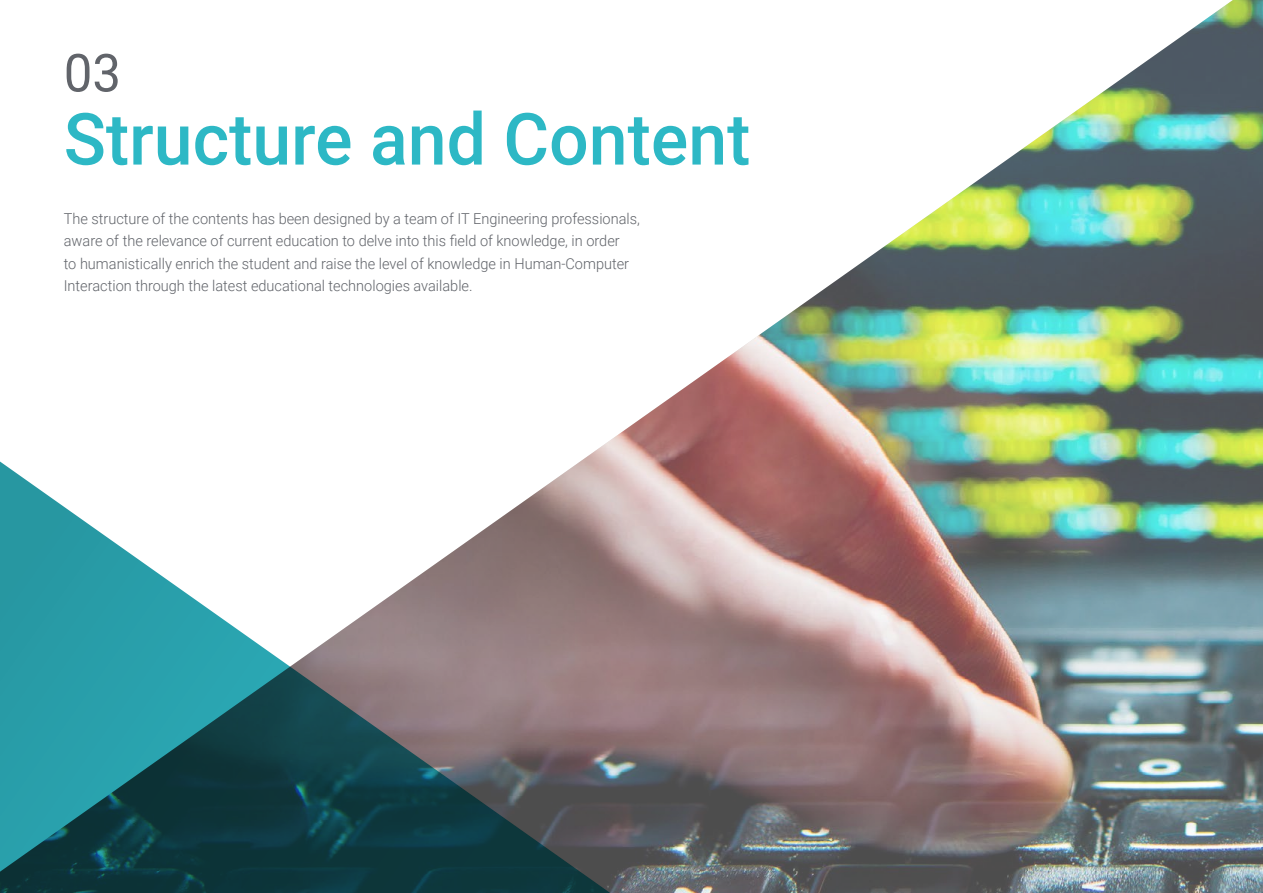
<style>
.page{position:relative;width:1263px;height:893px;background:#fff}
.page>*{position:absolute;margin:0;border:0;box-sizing:border-box;transform-origin:0 0}
.t1{font:500 72px "Roboto";color:#2db8c5}
.t2{font:52.5px "Roboto";color:#61646a}
.t3{font:300 15px/22.5px "Roboto";color:#61646a}
</style>
<div class="page">
<img style="left:602px;top:0;width:661px;height:893px">
<svg style="left:0;top:446px;width:640px;height:447px"></svg>
<h2 class="t2" style="left:64px;top:36px;width:59px">03</h2>
<h1 class="t1" style="left:64px;top:89px;width:688px">Structure and Content</h1>
<p class="t3" style="left:64px;top:207px;width:578px">The structure of the contents has been designed by a team of IT Engineering professionals, aware of the relevance of current education to delve into this field of knowledge, in order<br>to humanistically enrich the student and raise the level of knowledge in Human-Computer Interaction through the latest educational technologies available.</p>
</div>
